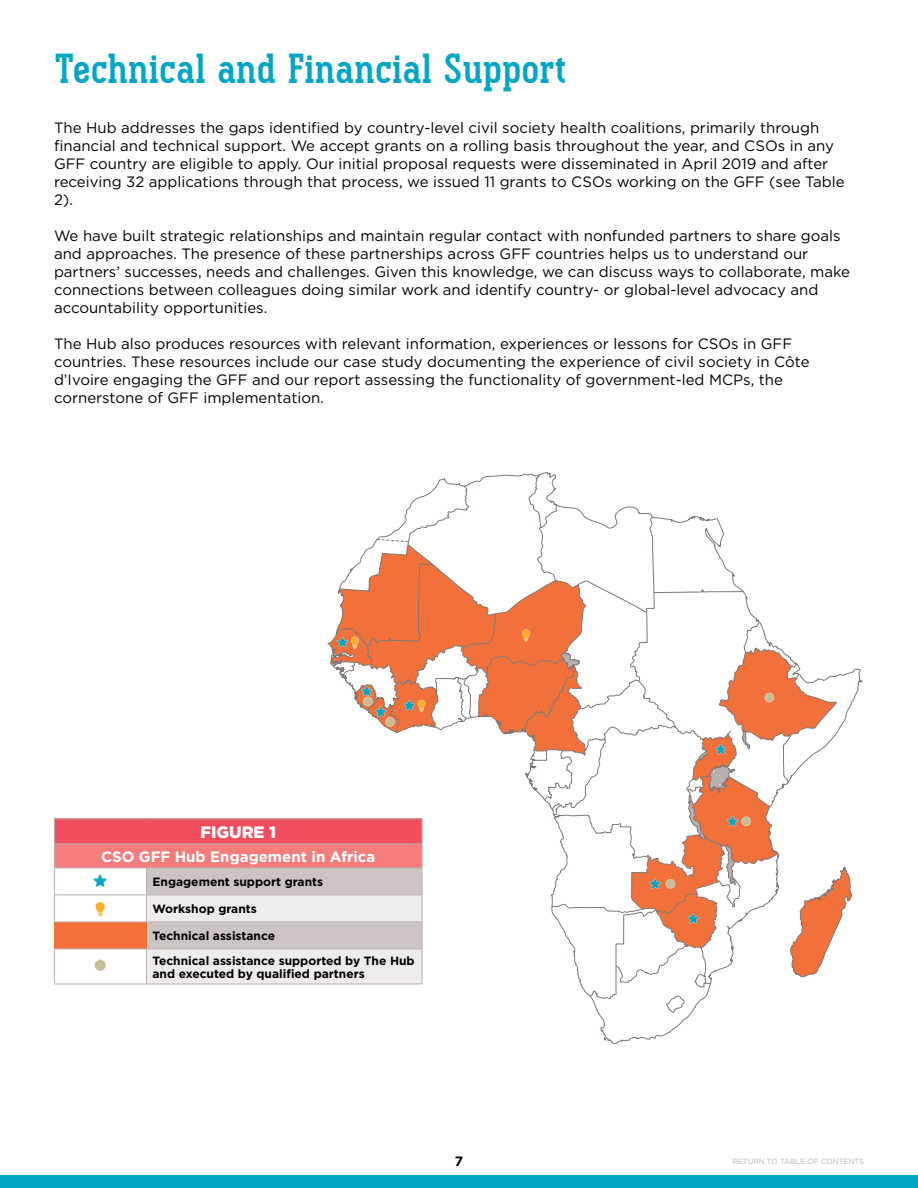
<style>
.page{position:relative;width:918px;height:1188px;background:#fff}
.page>*{position:absolute;margin:0;border:0;box-sizing:border-box;transform-origin:0 0}
.t1{font:42px "Pekora Bold Slab Serif";color:#00a6c4}
.Table_Header{font:900 16.5px "Gotham";color:#fff}
.Body{font:15px/18px "Gotham";color:#000}
.Table_Main_Header{font:700 15px "Gotham";color:#fff}
.t2{font:700 13.5px "Gotham";color:#000}
.Table_Header-2{font:700 12px/13.5px "Gotham";color:#000}
.t3{font:7.5px "Gotham";color:#bab0ad}
</style>
<div class="page">
<div style="left:54px;top:819px;width:368px;height:25px;background:#f04e5e"></div>
<div style="left:54px;top:844px;width:368px;height:24px;background:#f47d7c"></div>
<div style="left:54px;top:922px;width:93px;height:27px;background:#f3703a"></div>
<hr style="left:54px;top:818px;width:93px;height:1px;background:#bab0ad">
<hr style="left:54px;top:844px;width:93px;height:1px;background:#bab0ad">
<hr style="left:54px;top:868px;width:93px;height:1px;background:#bab0ad">
<svg style="left:54px;top:819px;width:1px;height:103px"></svg>
<hr style="left:55px;top:895px;width:92px;height:1px;background:#bab0ad">
<svg style="left:146px;top:472px;width:716px;height:573px"></svg>
<hr style="left:54px;top:922px;width:93px;height:1px;background:#bab0ad">
<hr style="left:54px;top:949px;width:1px;height:35px;background:#bab0ad">
<hr style="left:54px;top:949px;width:92px;height:1px;background:#bab0ad">
<hr style="left:146px;top:949px;width:1px;height:35px;background:#bab0ad">
<hr style="left:54px;top:984px;width:93px;height:1px;background:#bab0ad">
<svg style="left:95px;top:902px;width:10px;height:15px"></svg>
<svg style="left:94px;top:959px;width:12px;height:12px"></svg>
<svg style="left:93px;top:874px;width:14px;height:13px"></svg>
<div style="left:0;top:1175px;width:918px;height:13px;background:#00a6c4"></div>
<p class="t1" style="left:54px;top:45px;width:514px">Technical and Financial Support</p>
<p class="Body" style="left:54px;top:118px;width:792px">The Hub addresses the gaps identified by country-level civil society health coalitions, primarily through financial and technical support. We accept grants on a rolling basis throughout the year, and CSOs in any GFF country are eligible to apply. Our initial proposal requests were disseminated in April 2019 and after receiving 32 applications through that process, we issued 11 grants to CSOs working on the GFF (see Table 2).</p>
<p class="Body" style="left:54px;top:226px;width:798px">We have built strategic relationships and maintain regular contact with nonfunded partners to share goals and approaches. The presence of these partnerships across GFF countries helps us to understand our partners’ successes, needs and challenges. Given this knowledge, we can discuss ways to collaborate, make connections between colleagues doing similar work and identify country- or global-level advocacy and accountability opportunities.</p>
<p class="Body" style="left:54px;top:334px;width:757px">The Hub also produces resources with relevant information, experiences or lessons for CSOs in GFF countries. These resources include our case study documenting the experience of civil society in Côte d’Ivoire engaging the GFF and our report assessing the functionality of government-led MCPs, the cornerstone of GFF implementation.</p>
<p class="Table_Header" style="left:200px;top:821px;width:77px">FIGURE 1</p>
<p class="Table_Main_Header" style="left:101px;top:847px;width:276px">CSO GFF Hub Engagement in Africa</p>
<p class="Table_Header-2" style="left:153px;top:875px;width:172px">Engagement support grants</p>
<p class="Table_Header-2" style="left:153px;top:902px;width:106px">Workshop grants</p>
<p class="Table_Header-2" style="left:153px;top:929px;width:124px">Technical assistance</p>
<p class="Table_Header-2" style="left:153px;top:953px;width:264px">Technical assistance supported by The Hub and executed by qualified partners</p>
<p class="t2" style="left:455px;top:1153px;width:10px">7</p>
<p class="t3" style="left:732px;top:1156px;width:133px">RETURN TO TABLE OF CONTENTS</p>
</div>
